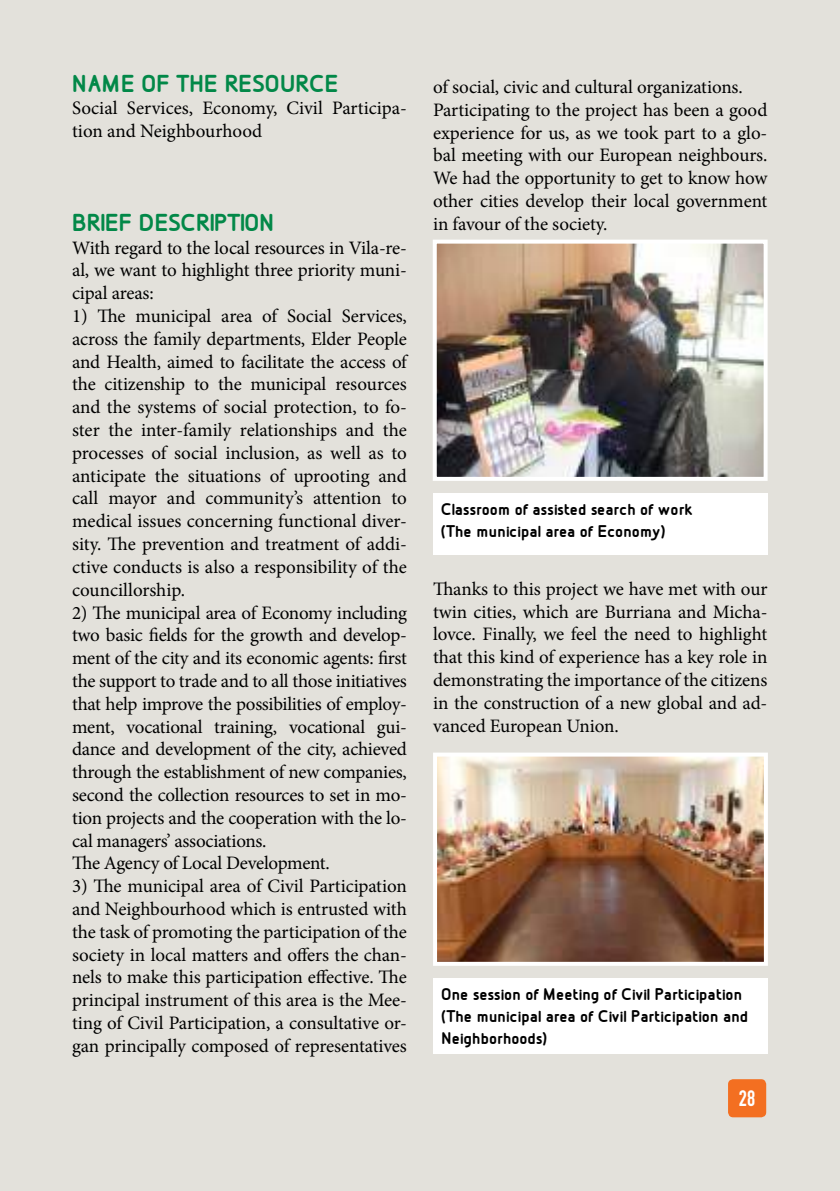
<style>
.page{position:relative;width:840px;height:1191px;background:#fff}
.page>*{position:absolute;margin:0;border:0;box-sizing:border-box;transform-origin:0 0}
.t1{font:700 26px "Designio";letter-spacing:-.01em;color:#028848}
.t2{font:22px "DIN Engschrift Std";color:#fff}
.t3{font:19px/22.8px "Minion Pro";letter-spacing:-.01em;color:#000;text-align:justify}
.t4{font:700 18px/21.6px "Designio";color:#000}
</style>
<div class="page">
<div style="left:0;top:0;width:839px;height:1191px;background:#e3e1db"></div>
<div style="left:727px;top:1079px;width:38px;height:38px;background:#f36f21;border-radius:5px"></div>
<img style="left:437px;top:245px;width:325px;height:231px">
<div style="left:432px;top:240px;width:335px;height:241px;border:4px solid #fff"></div>
<div style="left:432px;top:493px;width:335px;height:61px;background:#fff"></div>
<img style="left:438px;top:757px;width:324px;height:203px">
<div style="left:433px;top:752px;width:334px;height:213px;border:4px solid #fff"></div>
<div style="left:433px;top:978px;width:334px;height:75px;background:#fff"></div>
<h1 class="t1" style="left:72px;top:69px;width:16px">Nam</h1>
<h1 class="t1" style="left:121px;top:69px;width:219px">e of the resou rce</h1>
<p class="t3" style="left:72px;top:97px;width:336px">Social Services, Economy, Civil Participa&shy;tion and Neighbourhood</p>
<h1 class="t1" style="left:72px;top:208px;width:204px">Brief d escription</h1>
<p class="t3" style="left:72px;top:236px;width:336px">With regard to the local resources in Vila-re&shy;al, we want to highlight three priority muni&shy;cipal areas:</p>
<p class="t3" style="left:72px;top:305px;width:336px">1) The municipal area of Social Services, across the family departments, Elder People and Health, aimed to facilitate the access of the citizenship to the municipal resources and the systems of social protection, to fo&shy;ster the inter-family relationships and the processes of social inclusion, as well as to anticipate the situations of uprooting and call mayor and community’s attention to medical issues concerning functional diver&shy;sity. The prevention and treatment of addi&shy;ctive conducts is also a responsibility of the councillorship.</p>
<p class="t3" style="left:72px;top:601px;width:336px;text-align:left">2) The municipal area of Economy including two basic fields for the growth and develop&shy;ment of the city and its economic agents: first the support to trade and to all those initiatives that help improve the possibilities of employ&shy;ment, vocational training, vocational gui&shy;dance and development of the city, achieved through the establishment of new companies, second the collection resources to set in mo&shy;tion projects and the cooperation with the lo&shy;cal managers’ associations.<br>The Agency of Local Development.</p>
<p class="t3" style="left:72px;top:875px;width:336px">3) The municipal area of Civil Participation and Neighbourhood which is entrusted with the task of promoting the participation of the society in local matters and offers the chan&shy;nels to make this participation effective. The principal instrument of this area is the Mee&shy;ting of Civil Participation, a consultative or&shy;gan principally composed of representatives</p>
<p class="t3" style="left:433px;top:76px;width:336px;text-align:left">of social, civic and cultural organizations.<br>Participating to the project has been a good experience for us, as we took part to a glo&shy;bal meeting with our European neighbours.<br>We had the opportunity to get to know how other cities develop their local government in favour of the society.</p>
<p class="t4" style="left:441px;top:498px;width:253px">Classroom of assisted search of work (The municipal area of Economy)</p>
<p class="t3" style="left:433px;top:577px;width:336px">Thanks to this project we have met with our twin cities, which are Burriana and Micha&shy;lovce. Finally, we feel the need to highlight that this kind of experience has a key role in demonstrating the importance of the citizens in the construction of a new global and ad&shy;vanced European Union.</p>
<p class="t4" style="left:441px;top:983px;width:308px">One session of Meeting of Civil Participation (The municipal area of Civil Participation and<br>Neighborhoods)</p>
<p class="t2" style="left:738px;top:1085px;width:18px">28</p>
</div>
